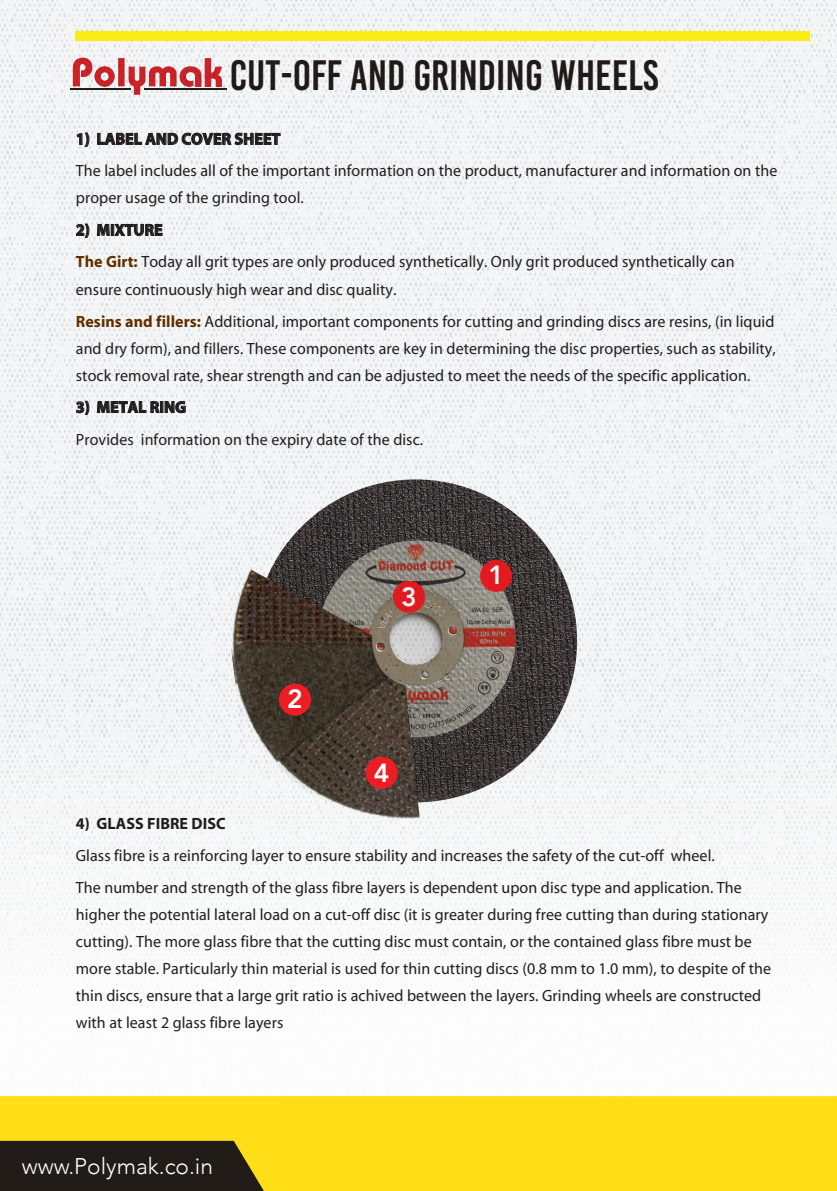
<style>
.page{position:relative;width:837px;height:1191px;background:#fff}
.page>*{position:absolute;margin:0;border:0;box-sizing:border-box;transform-origin:0 0}
.t1{font:42.4px "Bebas Kai";color:#221c19}
.t2{font:800 26.2px "Avenir";color:#fff}
.t3{font:300 22.7px "Avenir";color:#fff}
.t4{font:16.3px/27px "Myriad";letter-spacing:.005em;color:#231f20}
.t5{font:700 16.3px "Myriad";letter-spacing:.005em;color:#231f20}
.s1{font-weight:700}
.s2{font-weight:700;color:#683100}
</style>
<div class="page">
<img style="left:0;top:0;width:837px;height:989px">
<div style="left:75px;top:31px;width:735px;height:9px;background:#f9ed14"></div>
<img style="left:221px;top:567px;width:199px;height:262px">
<div style="left:279px;top:683px;width:32px;height:32px;background:#ee1d23;border-radius:50%"></div>
<div style="left:366px;top:757px;width:32px;height:32px;background:#ee1d23;border-radius:50%"></div>
<div style="left:0;top:1096px;width:837px;height:95px;background:#ffdd17"></div>
<svg style="left:0;top:1140px;width:264px;height:51px"></svg>
<h1 class="t1" style="left:230px;top:53px;width:430px">CUT-OFF AND GRINDING WHEELS</h1>
<p class="t5" style="left:76px;top:131px;width:206px">1) LABEL AND COVER SHEET</p>
<p class="t4" style="left:76px;top:158px;width:703px">The label includes all of the important information on the product, manufacturer and information on the proper usage of the grinding tool.</p>
<p class="t4" style="left:76px;top:215px;width:660px;line-height:32px"><span class="s1">2) MIXTURE<br></span><span class="s2">The Girt:</span> Today all grit types are only produced synthetically. Only grit produced synthetically can</p>
<p class="t4" style="left:76px;top:274px;width:700px;line-height:32px">ensure continuously high wear and disc quality.<br><span class="s2">Resins and fillers:</span> Additional, important components for cutting and grinding discs are resins, (in liquid</p>
<p class="t4" style="left:76px;top:335px;width:701px">and dry form), and fillers. These components are key in determining the disc properties, such as stability, stock removal rate, shear strength and can be adjusted to meet the needs of the specific application.</p>
<p class="t5" style="left:76px;top:399px;width:112px">3) METAL RING</p>
<p class="t4" style="left:76px;top:426px;width:349px">Provides information on the expiry date of the disc.</p>
<h2 class="t2" style="left:287px;top:682px;width:17px">2</h2>
<h2 class="t2" style="left:401px;top:579px;width:17px">3</h2>
<h2 class="t2" style="left:374px;top:755px;width:17px">4</h2>
<h2 class="t2" style="left:488px;top:558px;width:17px">1</h2>
<p class="t5" style="left:76px;top:815px;width:151px">4) GLASS FIBRE DISC</p>
<p class="t4" style="left:76px;top:840px;width:667px;line-height:32px">Glass fibre is a reinforcing layer to ensure stability and increases the safety of the cut-off wheel.<br>The number and strength of the glass fibre layers is dependent upon disc type and application. The</p>
<p class="t4" style="left:76px;top:901px;width:697px">higher the potential lateral load on a cut-off disc (it is greater during free cutting than during stationary cutting). The more glass fibre that the cutting disc must contain, or the contained glass fibre must be more stable. Particularly thin material is used for thin cutting discs (0.8 mm to 1.0 mm), to despite of the thin discs, ensure that a large grit ratio is achived between the layers. Grinding wheels are constructed with at least 2 glass fibre layers</p>
<h3 class="t3" style="left:22px;top:1151px;width:193px">www.Polymak.co.in</h3>
</div>
